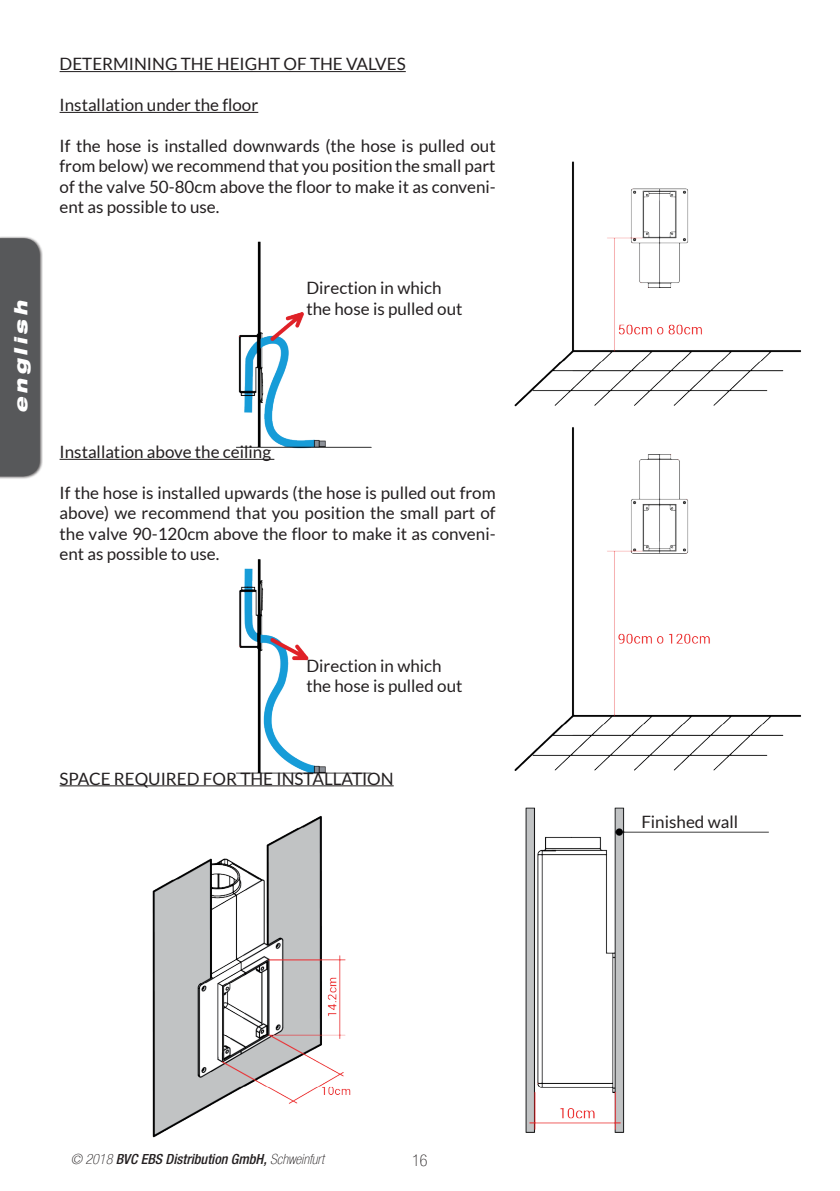
<style>
.page{position:relative;width:840px;height:1191px;background:#fff}
.page>*{position:absolute;margin:0;border:0;box-sizing:border-box;transform-origin:0 0}
.t1{font:italic 900 expanded 18px "Helvetica Neue";color:#fff}
.t2{font:17px/20.4px "Lato";color:#231f20;text-align:justify}
.t3{font:100 condensed 16px "Helvetica Neue";color:#231f20}
.t4{font:italic 500 condensed 14px "Helvetica Neue";color:#231f20}
.s1{font-weight:100}
</style>
<div class="page">
<img style="left:0;top:71px;width:801px;height:1067px">
<hr style="left:60px;top:71px;width:345px;height:1px;background:#231f20">
<hr style="left:60px;top:112px;width:198px;height:1px;background:#231f20">
<hr style="left:60px;top:459px;width:214px;height:1px;background:#231f20">
<hr style="left:60px;top:785px;width:333px;height:1px;background:#231f20">
<p class="t1" style="left:9px;top:413px;width:114px;rotate:-90deg">english</p>
<p class="t2" style="left:60px;top:54px;width:347px">DETERMINING THE HEIGHT OF THE VALVES</p>
<p class="t2" style="left:60px;top:95px;width:200px">Installation under the floor</p>
<p class="t2" style="left:60px;top:136px;width:437px">If the hose is installed downwards (the hose is pulled out from below) we recommend that you position the small part of the valve 50-80cm above the floor to make it as conveni&shy;ent as possible to use.</p>
<p class="t2" style="left:306px;top:278px;width:157px">Direction in which the hose is pulled out</p>
<p class="t2" style="left:60px;top:442px;width:213px">Installation above the ceiling</p>
<p class="t2" style="left:60px;top:482px;width:437px">If the hose is installed upwards (the hose is pulled out from above) we recommend that you position the small part of the valve 90-120cm above the floor to make it as conveni&shy;ent as possible to use.</p>
<p class="t2" style="left:306px;top:655px;width:157px">Direction in which the hose is pulled out</p>
<p class="t2" style="left:60px;top:768px;width:335px">SPACE REQUIRED FOR THE INSTALLATION</p>
<p class="t4" style="left:71px;top:1150px;width:254px"><span class="s1">© 2018</span> BVC EBS Distribution GmbH, <span class="s1">Schweinfurt</span></p>
<p class="t3" style="left:412px;top:1151px;width:17px">16</p>
<p class="t2" style="left:641px;top:811px;width:98px">Finished wall</p>
</div>
